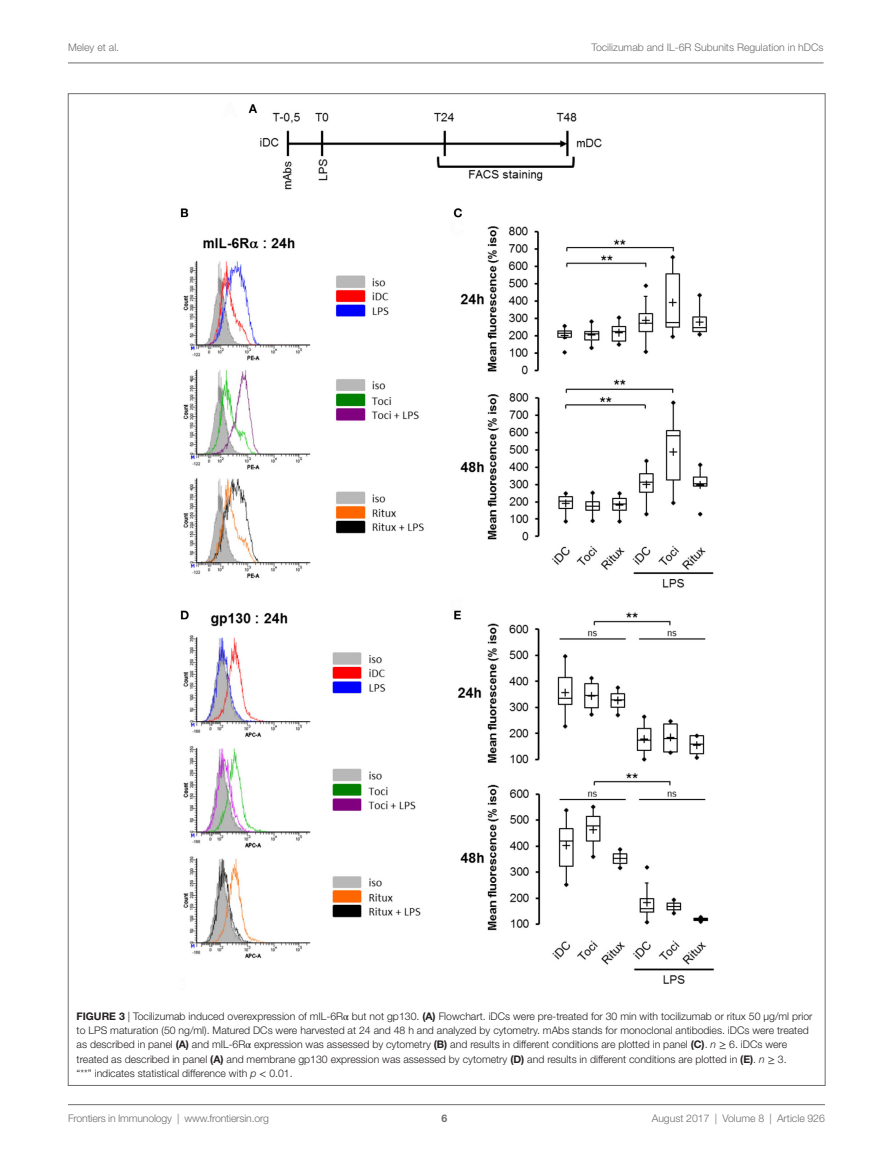
<style>
.page{position:relative;width:893px;height:1170px;background:#fff}
.page>*{position:absolute;margin:0;border:0;box-sizing:border-box;transform-origin:0 0}
.t1{font:300 10.5px/14.2px "Helvetica Neue LT Std";color:#231f20}
.t2{font:300 10.5px "Helvetica Neue LT Std";color:#6c6d70}
.t3{font:700 10.5px "Helvetica Neue LT Std";color:#6c6d70}
.s1{font-weight:700}
.s2{font-family:"STIX General";font-weight:400}
.s3{font-style:italic}
</style>
<div class="page">
<img style="left:180px;top:104px;width:535px;height:880px">
<hr style="left:68px;top:63px;width:756px;height:1px;background:#6c6d70">
<hr style="left:68px;top:1104px;width:757px;height:1px;background:#6c6d70">
<p class="t2" style="left:68px;top:41px;width:53px">Meley et al.</p>
<p class="t2" style="left:591px;top:41px;width:234px">Tocilizumab and IL-6R Subunits Regulation in hDCs</p>
<p class="t1" style="left:77px;top:1008px;width:737px"><span class="s1">FIGURE 3</span> | Tocilizumab induced overexpression of mIL-6R<span class="s2">α</span> but not gp130. <span class="s1">(A)</span> Flowchart. iDCs were pre-treated for 30 min with tocilizumab or ritux 50 µg/ml prior to LPS maturation (50 ng/ml). Matured DCs were harvested at 24 and 48 h and analyzed by cytometry. mAbs stands for monoclonal antibodies. iDCs were treated as described in panel <span class="s1">(A)</span> and mIL-6R<span class="s2">α</span> expression was assessed by cytometry <span class="s1">(B)</span> and results in different conditions are plotted in panel <span class="s1">(C)</span>. <span class="s3">n</span> <span class="s2">≥</span> 6. iDCs were treated as described in panel <span class="s1">(A)</span> and membrane gp130 expression was assessed by cytometry <span class="s1">(D)</span> and results in different conditions are plotted in <span class="s1">(E)</span>. <span class="s3">n</span> <span class="s2">≥</span> 3.<br>“**” indicates statistical difference with <span class="s3">p</span> <span class="s2">&lt;</span> 0.01.</p>
<p class="t3" style="left:441px;top:1111px;width:7px">6</p>
<p class="t2" style="left:68px;top:1111px;width:203px">Frontiers in Immunology | www.frontiersin.org</p>
<p class="t2" style="left:652px;top:1111px;width:175px">August 2017 | Volume 8 | Article 926</p>
</div>
